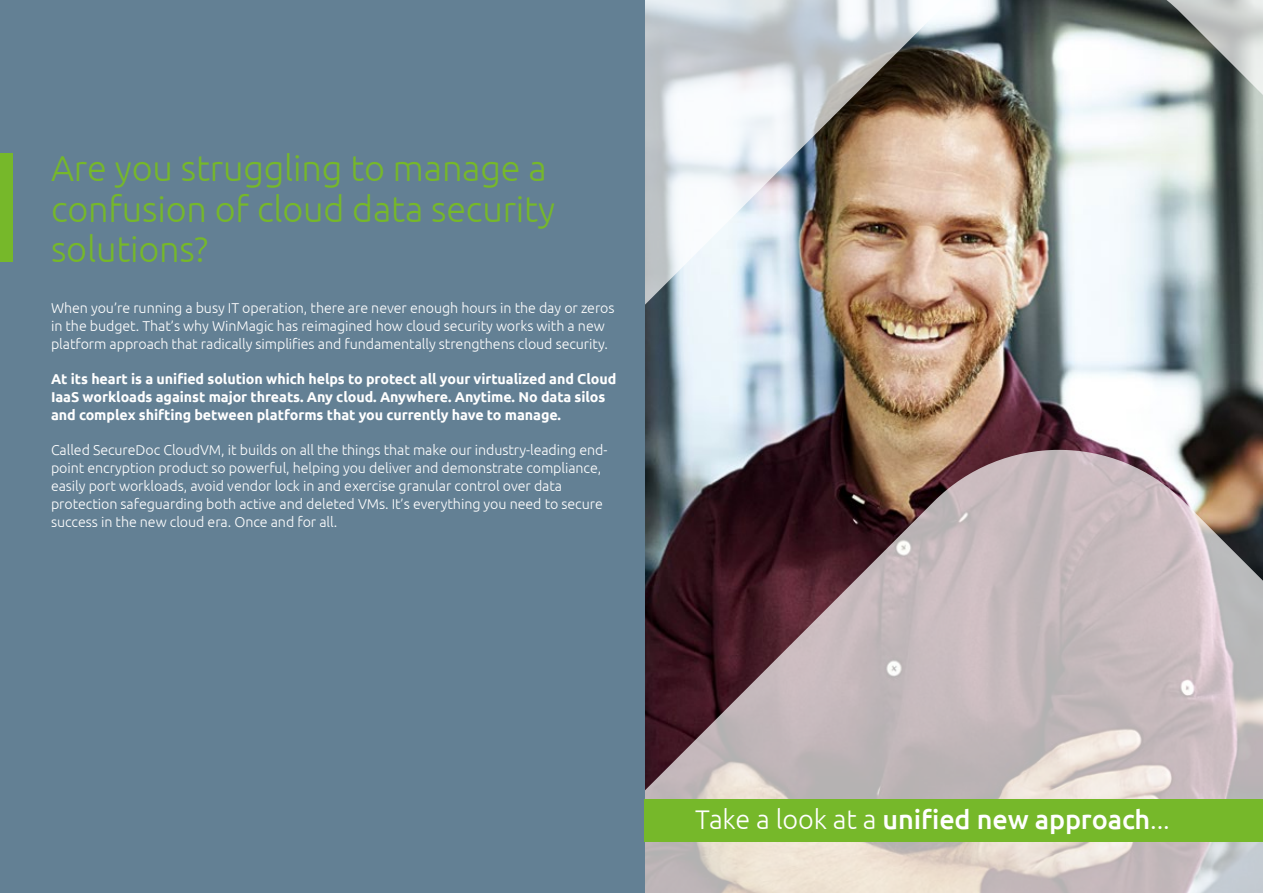
<style>
.page{position:relative;width:1263px;height:893px;background:#fff}
.page>*{position:absolute;margin:0;border:0;box-sizing:border-box;transform-origin:0 0}
.t1{font:300 36px/40.5px "Ubuntu";letter-spacing:-.005em;color:#76b82a}
.t2{font:500 27px "Ubuntu";letter-spacing:-.005em;color:#fff}
.t3{font:300 14.25px/18px "Ubuntu";letter-spacing:-.005em;color:#fff}
.t4{font:700 14.25px/18px "Ubuntu";letter-spacing:-.005em;color:#fff}
.s1{font-weight:300}
</style>
<div class="page">
<img style="left:964px;top:0;width:299px;height:433px">
<svg style="left:1154px;top:0;width:109px;height:313px"></svg>
<img style="left:644px;top:0;width:320px;height:433px">
<svg style="left:644px;top:433px;width:619px;height:460px"></svg>
<div style="left:0;top:0;width:644px;height:893px;background:#638094"></div>
<div style="left:0;top:153px;width:13px;height:109px;background:#76b82a"></div>
<div style="left:644px;top:799px;width:619px;height:43px;background:#76b82a"></div>
<p class="t1" style="left:51px;top:147px;width:506px">Are you struggling to manage a confusion of cloud data security solutions?</p>
<p class="t3" style="left:51px;top:299px;width:565px">When you’re running a busy IT operation, there are never enough hours in the day or zeros in the budget. That’s why WinMagic has reimagined how cloud security works with a new platform approach that radically simplifies and fundamentally strengthens cloud security.</p>
<p class="t4" style="left:51px;top:370px;width:567px">At its heart is a unified solution which helps to protect all your virtualized and Cloud<br>IaaS workloads against major threats. Any cloud. Anywhere. Anytime. No data silos and complex shifting between platforms that you currently have to manage.</p>
<p class="t3" style="left:51px;top:441px;width:558px">Called SecureDoc CloudVM, it builds on all the things that make our industry-leading end&shy;point encryption product so powerful, helping you deliver and demonstrate compliance, easily port workloads, avoid vendor lock in and exercise granular control over data protection safeguarding both active and deleted VMs. It’s everything you need to secure success in the new cloud era. Once and for all.</p>
<p class="t2" style="left:695px;top:802px;width:476px"><span class="s1">Take a look at a</span> unified new approach<span class="s1">...</span></p>
</div>
